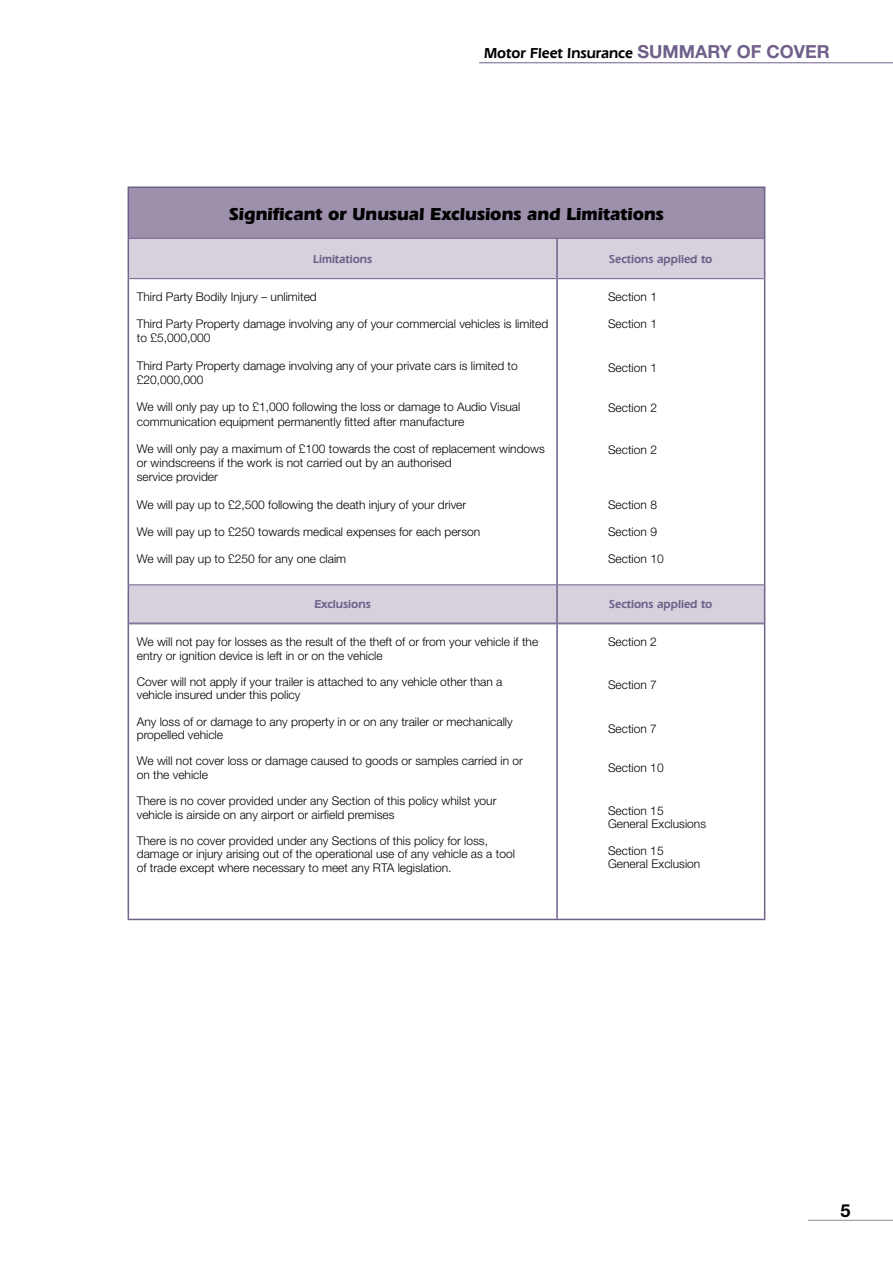
<style>
.page{position:relative;width:893px;height:1263px;background:#fff}
.page>*{position:absolute;margin:0;border:0;box-sizing:border-box;transform-origin:0 0}
.t1{font:700 18px "Eras IT Cby BT";color:#000}
.t2{font:700 18px "Helvetica Neue LT";color:#000}
.t3{font:600 15px "Eras IT Cby BT";color:#000}
.t4{font:300 12px/13.5px "Helvetica Neue LT";color:#000}
.t5{font:600 12px "Eras IT Cby BT";color:#70608a}
.s1{font-family:"Helvetica Neue LT";font-weight:700;font-size:18px;color:#70608a}
</style>
<div class="page">
<hr style="left:479px;top:62px;width:414px;height:1px;background:#70608a">
<hr style="left:808px;top:1220px;width:85px;height:1px;background:#8b8c8d">
<div style="left:128px;top:187px;width:637px;height:51px;background:#9d90ad"></div>
<svg style="left:129px;top:239px;width:635px;height:384px"></svg>
<hr style="left:129px;top:238px;width:428px;height:1px;background:#70608a">
<hr style="left:557px;top:238px;width:207px;height:1px;background:#70608a">
<hr style="left:129px;top:278px;width:427px;height:1px;background:#70608a">
<hr style="left:558px;top:278px;width:206px;height:1px;background:#70608a">
<hr style="left:129px;top:584px;width:427px;height:1px;background:#70608a">
<hr style="left:558px;top:584px;width:206px;height:1px;background:#70608a">
<hr style="left:128px;top:188px;width:1px;height:50px;background:#70608a">
<hr style="left:764px;top:188px;width:1px;height:50px;background:#70608a">
<hr style="left:128px;top:238px;width:1px;height:41px;background:#70608a">
<hr style="left:764px;top:238px;width:1px;height:41px;background:#70608a">
<hr style="left:128px;top:279px;width:1px;height:306px;background:#70608a">
<hr style="left:764px;top:279px;width:1px;height:306px;background:#70608a">
<hr style="left:128px;top:585px;width:1px;height:38px;background:#70608a">
<hr style="left:764px;top:585px;width:1px;height:38px;background:#70608a">
<hr style="left:128px;top:186px;width:429px;height:2px;background:#70608a">
<hr style="left:557px;top:186px;width:208px;height:2px;background:#70608a">
<hr style="left:556px;top:279px;width:2px;height:306px;background:#70608a">
<hr style="left:556px;top:585px;width:2px;height:38px;background:#70608a">
<hr style="left:556px;top:239px;width:2px;height:40px;background:#70608a">
<hr style="left:128px;top:624px;width:1px;height:295px;background:#70608a">
<hr style="left:764px;top:624px;width:1px;height:295px;background:#70608a">
<hr style="left:128px;top:919px;width:429px;height:1px;background:#70608a">
<hr style="left:557px;top:919px;width:208px;height:1px;background:#70608a">
<hr style="left:128px;top:623px;width:429px;height:1px;background:#70608a">
<hr style="left:557px;top:623px;width:208px;height:1px;background:#70608a">
<hr style="left:556px;top:624px;width:2px;height:295px;background:#70608a">
<p class="t3" style="left:484px;top:44px;width:347px">Motor Fleet Insurance <span class="s1">SUMMARY OF COVER</span></p>
<h1 class="t1" style="left:229px;top:203px;width:436px">Significant or Unusual Exclusions and Limitations</h1>
<p class="t5" style="left:313px;top:252px;width:60px">Limitations</p>
<p class="t5" style="left:609px;top:252px;width:105px">Sections applied to</p>
<p class="t4" style="left:137px;top:290px;width:182px">Third Party Bodily Injury – unlimited</p>
<p class="t4" style="left:137px;top:316px;width:413px;line-height:14.4px">Third Party Property damage involving any of your commercial vehicles is limited to £5,000,000</p>
<p class="t4" style="left:137px;top:358px;width:383px;line-height:14.4px">Third Party Property damage involving any of your private cars is limited to £20,000,000</p>
<p class="t4" style="left:137px;top:399px;width:385px;line-height:14.4px">We will only pay up to £1,000 following the loss or damage to Audio Visual communication equipment permanently fitted after manufacture</p>
<p class="t4" style="left:137px;top:441px;width:410px;line-height:14.4px">We will only pay a maximum of £100 towards the cost of replacement windows or windscreens if the work is not carried out by an authorised<br>service provider</p>
<p class="t4" style="left:137px;top:497px;width:331px">We will pay up to £2,500 following the death injury of your driver</p>
<p class="t4" style="left:137px;top:524px;width:345px">We will pay up to £250 towards medical expenses for each person</p>
<p class="t4" style="left:137px;top:552px;width:211px">We will pay up to £250 for any one claim</p>
<p class="t4" style="left:608px;top:290px;width:50px">Section 1</p>
<p class="t4" style="left:608px;top:317px;width:50px">Section 1</p>
<p class="t4" style="left:608px;top:361px;width:50px">Section 1</p>
<p class="t4" style="left:608px;top:401px;width:50px">Section 2</p>
<p class="t4" style="left:608px;top:443px;width:50px">Section 2</p>
<p class="t4" style="left:608px;top:498px;width:50px">Section 8</p>
<p class="t4" style="left:608px;top:525px;width:50px">Section 9</p>
<p class="t4" style="left:608px;top:552px;width:57px">Section 10</p>
<p class="t5" style="left:315px;top:597px;width:58px">Exclusions</p>
<p class="t5" style="left:609px;top:597px;width:105px">Sections applied to</p>
<p class="t4" style="left:137px;top:635px;width:403px">We will not pay for losses as the result of the theft of or from your vehicle if the entry or ignition device is left in or on the vehicle</p>
<p class="t4" style="left:137px;top:674px;width:367px">Cover will not apply if your trailer is attached to any vehicle other than a vehicle insured under this policy</p>
<p class="t4" style="left:137px;top:714px;width:377px">Any loss of or damage to any property in or on any trailer or mechanically propelled vehicle</p>
<p class="t4" style="left:137px;top:754px;width:388px">We will not cover loss or damage caused to goods or samples carried in or on the vehicle</p>
<p class="t4" style="left:137px;top:794px;width:361px">There is no cover provided under any Section of this policy whilst your vehicle is airside on any airport or airfield premises</p>
<p class="t4" style="left:137px;top:833px;width:380px">There is no cover provided under any Sections of this policy for loss, damage or injury arising out of the operational use of any vehicle as a tool of trade except where necessary to meet any RTA legislation.</p>
<p class="t4" style="left:608px;top:635px;width:50px">Section 2</p>
<p class="t4" style="left:608px;top:678px;width:50px">Section 7</p>
<p class="t4" style="left:608px;top:721px;width:50px">Section 7</p>
<p class="t4" style="left:608px;top:760px;width:57px">Section 10</p>
<p class="t4" style="left:608px;top:803px;width:100px">Section 15<br>General Exclusions</p>
<p class="t4" style="left:608px;top:843px;width:94px">Section 15<br>General Exclusion</p>
<h1 class="t2" style="left:840px;top:1199px;width:12px">5</h1>
</div>
